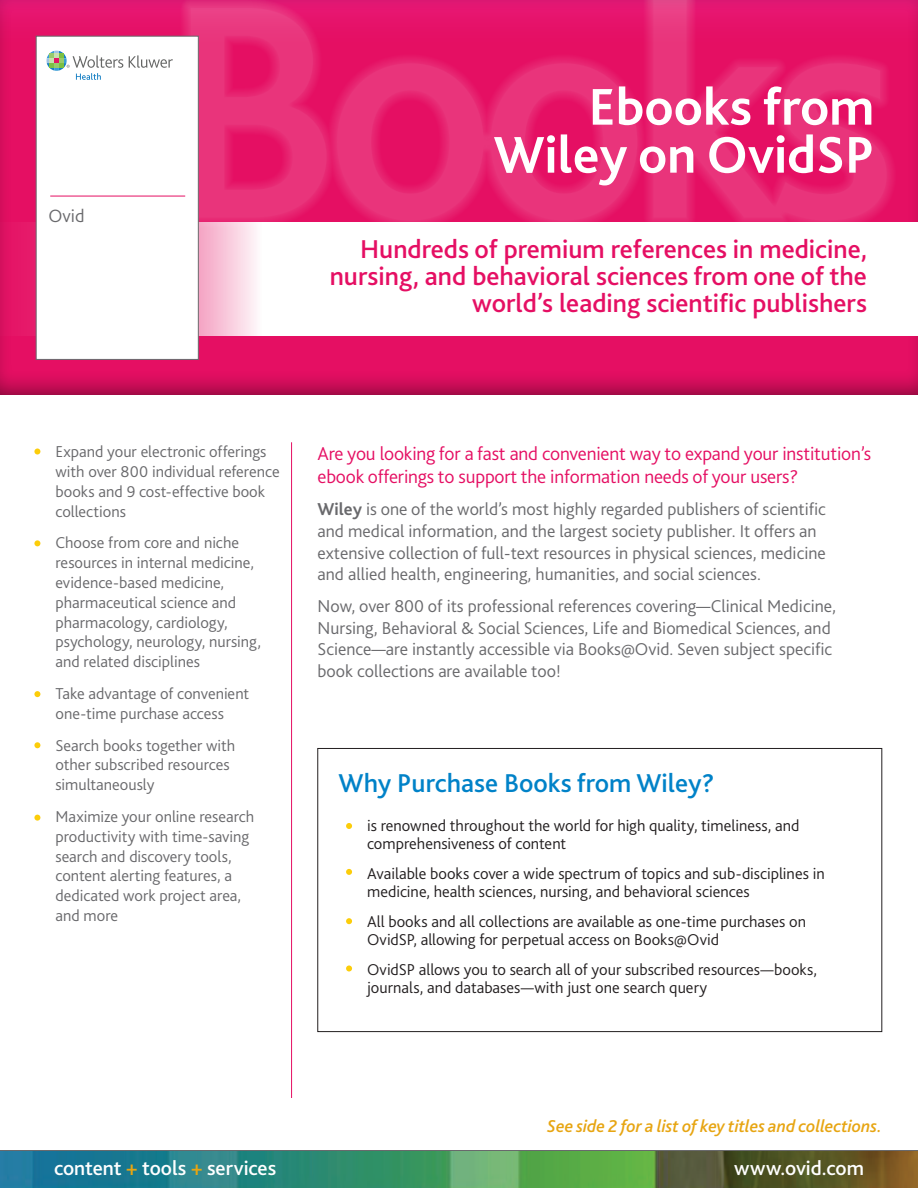
<style>
.page{position:relative;width:918px;height:1188px;background:#fff}
.page>*{position:absolute;margin:0;border:0;box-sizing:border-box;transform-origin:0 0}
.t1{font:500 317.7px "Bliss 2";letter-spacing:-.05em;color:#fff}
.t2{font:700 54px/48px "Bliss 2";color:#fff;text-align:right}
.t3{font:500 27px/27px "Bliss 2";color:#e50f63;text-align:right}
.t4{font:500 27px "Bliss 2";color:#0082c8}
.t5{font:500 21px "Bliss 2";color:#fff}
.t6{font:300 19.5px/23.4px "Bliss 2";letter-spacing:-.01em;color:#e50f63}
.t7{font:300 18.75px "Bliss 2";color:#69696c}
.t8{font:300 18px/21.6px "Bliss 2";color:#69696c}
.t9{font:italic 500 18px "Bliss 2";letter-spacing:-.005em;color:#e7a512}
.t10{font:300 16.5px/19.8px "Bliss 2";color:#69696c}
.t11{font:300 16.5px/18px "Bliss 2";color:#231f20}
.s1{font-weight:700}
.s2{color:#e7a512}
</style>
<div class="page">
<hr style="left:291px;top:442px;width:1px;height:656px;background:#e50f63">
<div style="left:318px;top:748px;width:564px;height:284px;border:1px solid #231f20"></div>
<svg style="left:346px;top:823px;width:6px;height:6px"></svg>
<svg style="left:346px;top:965px;width:6px;height:6px"></svg>
<svg style="left:346px;top:869px;width:6px;height:6px"></svg>
<svg style="left:346px;top:918px;width:6px;height:6px"></svg>
<svg style="left:34px;top:448px;width:6px;height:6px"></svg>
<svg style="left:34px;top:540px;width:6px;height:6px"></svg>
<svg style="left:34px;top:691px;width:6px;height:6px"></svg>
<svg style="left:34px;top:815px;width:6px;height:6px"></svg>
<svg style="left:34px;top:742px;width:6px;height:6px"></svg>
<svg style="left:0;top:1150px;width:918px;height:38px;background:#43805e"></svg>
<div style="left:0;top:0;width:918px;height:398px;background:#231f20;opacity:.75"></div>
<svg style="left:198px;top:54px;width:699px;height:168px;background:#e62471"></svg>
<div style="left:0;top:222px;width:918px;height:114px;background:#fff"></div>
<svg style="left:0;top:0;width:918px;height:54px;background:#e4186d"></svg>
<div style="left:36px;top:36px;width:162px;height:324px;background:#fff;border:1px solid #69696c"></div>
<hr style="left:50px;top:196px;width:135px;height:1px;background:#e50f63">
<svg style="left:129px;top:55px;width:44px;height:13px"></svg>
<svg style="left:46px;top:51px;width:77px;height:29px"></svg>
<p class="t7" style="left:49px;top:205px;width:38px">Ovid</p>
<h1 class="t1" style="left:165px;top:-85px;width:734px">Books</h1>
<p class="t2" style="left:494px;top:81px;width:382px">Ebooks from<br>Wiley on OvidSP</p>
<p class="t3" style="left:330px;top:235px;width:539px">Hundreds of premium references in medicine, nursing, and behavioral sciences from one of the world’s leading scientific publishers</p>
<p class="t10" style="left:56px;top:441px;width:226px">Expand your electronic offerings with over 800 individual reference books and 9 cost-effective book collections</p>
<p class="t10" style="left:56px;top:533px;width:207px">Choose from core and niche resources in internal medicine, evidence-based medicine, pharmaceutical science and pharmacology, cardiology, psychology, neurology, nursing, and related disciplines</p>
<p class="t10" style="left:56px;top:683px;width:195px">Take advantage of convenient one-time purchase access</p>
<p class="t10" style="left:56px;top:735px;width:181px">Search books together with other subscribed resources simultaneously</p>
<p class="t10" style="left:56px;top:806px;width:200px">Maximize your online research productivity with time-saving search and discovery tools, content alerting features, a dedicated work project area, and more</p>
<p class="t6" style="left:318px;top:441px;width:555px">Are you looking for a fast and convenient way to expand your institution’s ebook offerings to support the information needs of your users?</p>
<p class="t8" style="left:318px;top:498px;width:510px"><span class="s1">Wiley</span> is one of the world’s most highly regarded publishers of scientific and medical information, and the largest society publisher. It offers an extensive collection of full-text resources in physical sciences, medicine and allied health, engineering, humanities, and social sciences.</p>
<p class="t8" style="left:318px;top:595px;width:520px">Now, over 800 of its professional references covering—Clinical Medicine, Nursing, Behavioral &amp; Social Sciences, Life and Biomedical Sciences, and Science—are instantly accessible via Books@Ovid. Seven subject specific book collections are available too!</p>
<p class="t4" style="left:339px;top:766px;width:377px">Why Purchase Books from Wiley?</p>
<p class="t11" style="left:367px;top:816px;width:434px">is renowned throughout the world for high quality, timeliness, and comprehensiveness of content</p>
<p class="t11" style="left:367px;top:864px;width:459px">Available books cover a wide spectrum of topics and sub-disciplines in medicine, health sciences, nursing, and behavioral sciences</p>
<p class="t11" style="left:367px;top:912px;width:440px">All books and all collections are available as one-time purchases on<br>OvidSP, allowing for perpetual access on Books@Ovid</p>
<p class="t11" style="left:367px;top:960px;width:452px">OvidSP allows you to search all of your subscribed resources—books, journals, and databases—with just one search query</p>
<p class="t9" style="left:547px;top:1115px;width:336px">See side 2 for a list of key titles and collections.</p>
<p class="t5" style="left:54px;top:1155px;width:224px">content <span class="s2">+</span> tools <span class="s2">+</span> services</p>
<p class="t5" style="left:734px;top:1155px;width:131px">www.ovid.com</p>
</div>
